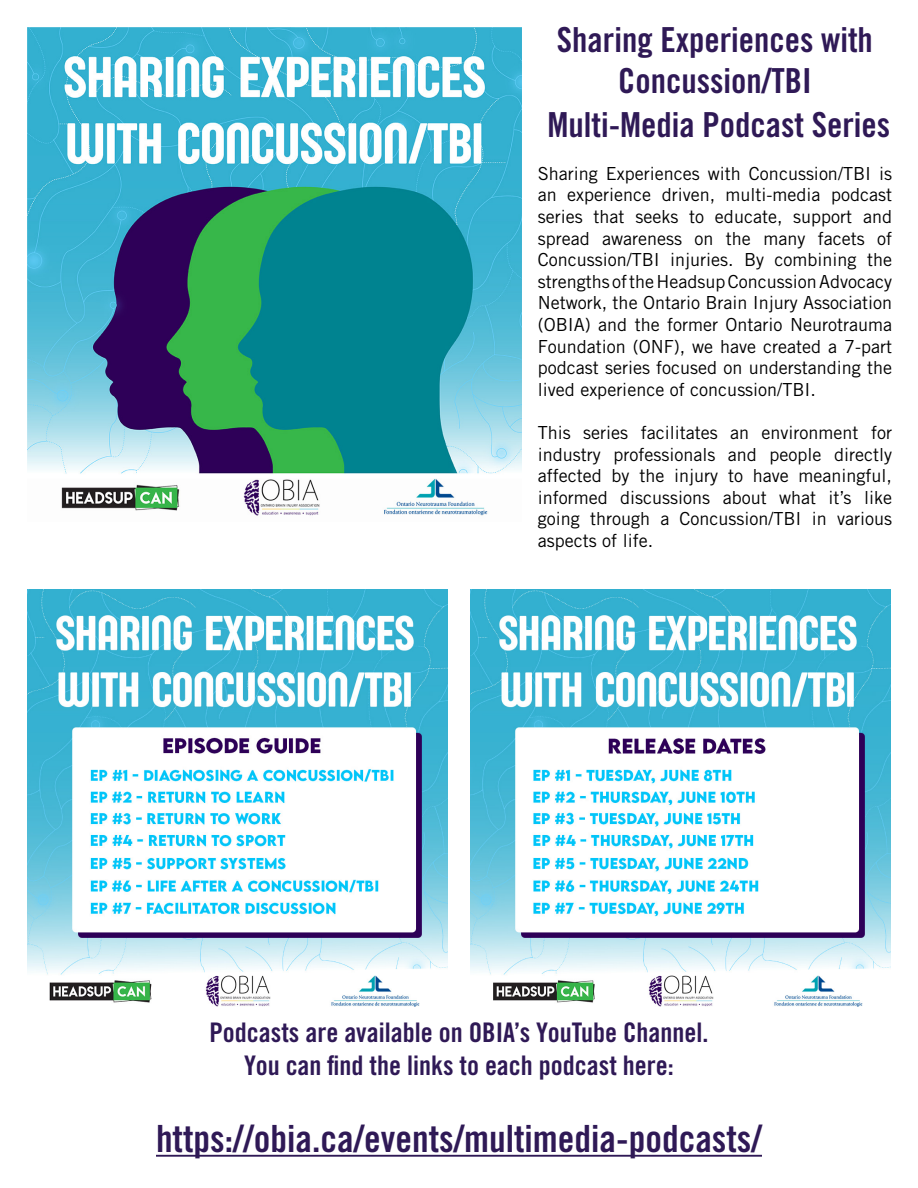
<style>
.page{position:relative;width:918px;height:1188px;background:#fff}
.page>*{position:absolute;margin:0;border:0;box-sizing:border-box;transform-origin:0 0}
.t1{font:37.5px "Trade Gothic LT Std Bd Cn 20";color:#2f1956}
.t2{font:34.5px/42.3px "Trade Gothic LT Std Bd Cn 20";color:#2f1956;text-align:center}
.t3{font:27px/32.4px "Trade Gothic LT Std Bd Cn 20";color:#2f1956;text-align:center}
.t4{font:18px/21.6px "Trade Gothic LT Std";color:#000;text-align:justify}
</style>
<div class="page">
<img style="left:27px;top:27px;width:494px;height:489px">
<img style="left:27px;top:590px;width:420px;height:417px">
<img style="left:470px;top:590px;width:420px;height:417px">
<hr style="left:156px;top:1155px;width:606px;height:2px;background:#2f1956">
<h2 class="t2" style="left:547px;top:18px;width:344px">Sharing Experiences with<br>Concussion/TBI<br>Multi-Media Podcast Series</h2>
<p class="t4" style="left:538px;top:162px;width:356px">Sharing Experiences with Concussion/TBI is an experience driven, multi-media podcast series that seeks to educate, support and spread awareness on the many facets of Concussion/TBI injuries. By combining the strengths of the Headsup Concussion Advocacy Network, the Ontario Brain Injury Association (OBIA) and the former Ontario Neurotrauma Foundation (ONF), we have created a 7-part podcast series focused on understanding the lived experience of concussion/TBI.</p>
<p class="t4" style="left:538px;top:421px;width:356px">This series facilitates an environment for industry professionals and people directly affected by the injury to have meaningful, informed discussions about what it’s like going through a Concussion/TBI in various aspects of life.</p>
<h3 class="t3" style="left:209px;top:1016px;width:501px">Podcasts are available on OBIA’s YouTube Channel.<br>You can find the links to each podcast here:</h3>
<h1 class="t1" style="left:156px;top:1116px;width:608px">https://obia.ca/events/multimedia-podcasts/</h1>
</div>
